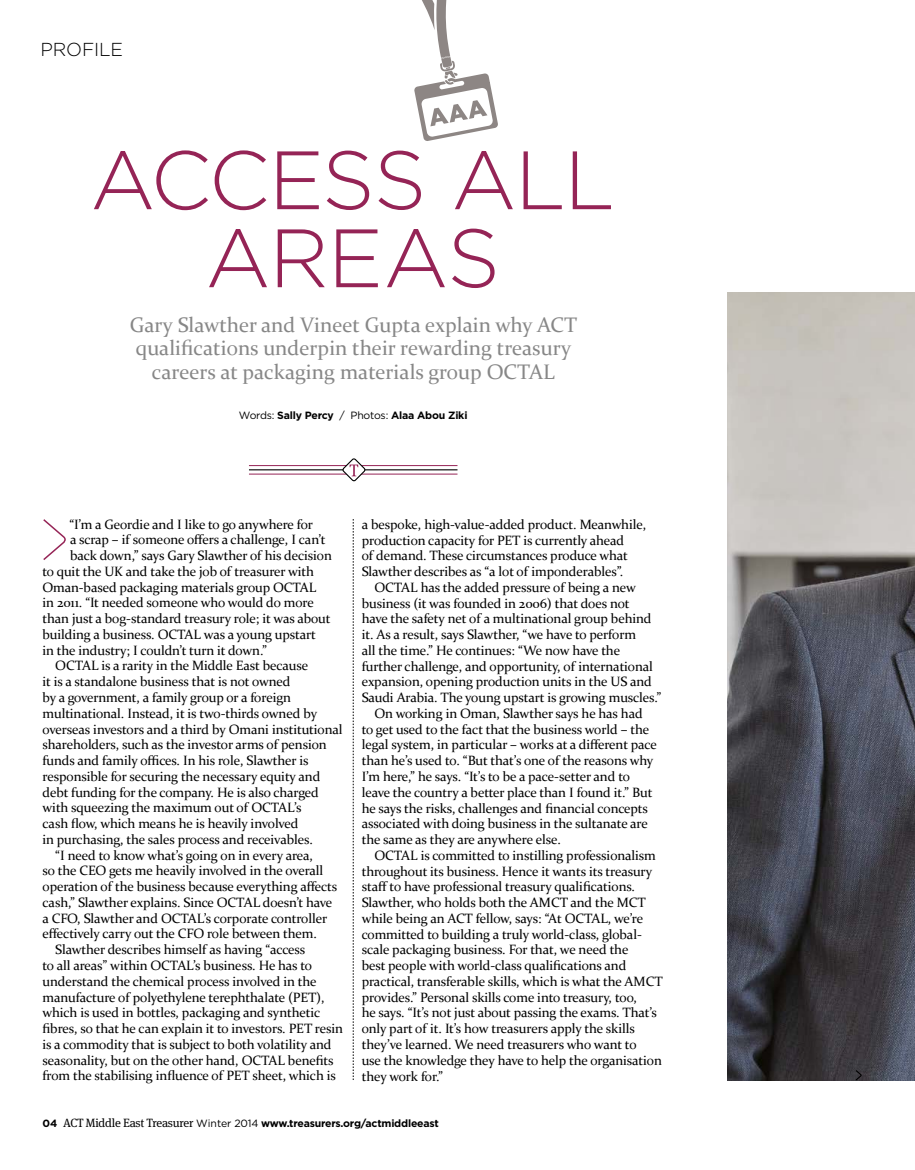
<style>
.page{position:relative;width:915px;height:1170px;background:#fff}
.page>*{position:absolute;margin:0;border:0;box-sizing:border-box;transform-origin:0 0}
.t1{font:300 82.5px/78px "Gotham";letter-spacing:-.02em;color:#952456;text-align:center}
.t2{font:21px/23.7px "Constantia";color:#878787;text-align:center}
.t3{font:300 18.75px "Gotham";letter-spacing:-.01em;color:#000}
.t4{font:13.5px/15.8px "Constantia";letter-spacing:-.01em;color:#000}
.t5{font:700 10.5px "Gotham";letter-spacing:-.02em;color:#000}
.s1{font-weight:400}
.s2{font-family:"Meta Serif";font-weight:400;font-size:12px}
</style>
<div class="page">
<img style="left:727px;top:292px;width:187px;height:788px">
<svg style="left:855px;top:1070px;width:6px;height:10px"></svg>
<hr style="left:249px;top:469px;width:208px;height:1px;background:#000">
<hr style="left:249px;top:474px;width:208px;height:1px;background:#952456">
<hr style="left:249px;top:465px;width:208px;height:1px;background:#952456">
<svg style="left:342px;top:458px;width:23px;height:24px"></svg>
<svg style="left:43px;top:519px;width:23px;height:41px"></svg>
<svg style="left:353px;top:519px;width:1px;height:561px"></svg>
<svg style="left:414px;top:0;width:84px;height:141px"></svg>
<h3 class="t3" style="left:40px;top:37px;width:84px">PROFILE</h3>
<h1 class="t1" style="left:90px;top:139px;width:526px">ACCESS ALL<br>AREAS</h1>
<h2 class="t2" style="left:130px;top:311px;width:449px">Gary Slawther and Vineet Gupta explain why ACT qualifications underpin their rewarding treasury careers at packaging materials group OCTAL</h2>
<p class="t5" style="left:239px;top:409px;width:230px"><span class="s1">Words:</span> Sally Percy <span class="s1">/ Photos:</span> Alaa Abou Ziki</p>
<p class="t4" style="left:69px;top:515px;width:245px">“I’m a Geordie and I like to go anywhere for</p>
<p class="t4" style="left:70px;top:531px;width:257px">a scrap – if someone offers a challenge, I can’t</p>
<p class="t4" style="left:70px;top:547px;width:263px">back down,” says Gary Slawther of his decision</p>
<p class="t4" style="left:43px;top:562px;width:273px">to quit the UK and take the job of treasurer with</p>
<p class="t4" style="left:43px;top:578px;width:275px">Oman-based packaging materials group OCTAL</p>
<p class="t4" style="left:43px;top:594px;width:273px">in 2011. “It needed someone who would do more</p>
<p class="t4" style="left:43px;top:610px;width:289px">than just a bog-standard treasury role; it was about</p>
<p class="t4" style="left:43px;top:626px;width:275px">building a business. OCTAL was a young upstart</p>
<p class="t4" style="left:43px;top:641px;width:226px">in the industry; I couldn’t turn it down.”</p>
<p class="t4" style="left:55px;top:657px;width:254px">OCTAL is a rarity in the Middle East because</p>
<p class="t4" style="left:43px;top:673px;width:249px">it is a standalone business that is not owned</p>
<p class="t4" style="left:43px;top:689px;width:250px">by a government, a family group or a foreign</p>
<p class="t4" style="left:43px;top:704px;width:276px">multinational. Instead, it is two-thirds owned by</p>
<p class="t4" style="left:43px;top:720px;width:301px">overseas investors and a third by Omani institutional</p>
<p class="t4" style="left:43px;top:736px;width:285px">shareholders, such as the investor arms of pension</p>
<p class="t4" style="left:43px;top:752px;width:267px">funds and family offices. In his role, Slawther is</p>
<p class="t4" style="left:43px;top:767px;width:279px">responsible for securing the necessary equity and</p>
<p class="t4" style="left:43px;top:783px;width:278px">debt funding for the company. He is also charged</p>
<p class="t4" style="left:43px;top:799px;width:260px">with squeezing the maximum out of OCTAL’s</p>
<p class="t4" style="left:43px;top:815px;width:257px">cash flow, which means he is heavily involved</p>
<p class="t4" style="left:43px;top:830px;width:272px">in purchasing, the sales process and receivables.</p>
<p class="t4" style="left:55px;top:846px;width:259px">“I need to know what’s going on in every area,</p>
<p class="t4" style="left:43px;top:862px;width:282px">so the CEO gets me heavily involved in the overall</p>
<p class="t4" style="left:43px;top:878px;width:296px">operation of the business because everything affects</p>
<p class="t4" style="left:43px;top:893px;width:291px">cash,” Slawther explains. Since OCTAL doesn’t have</p>
<p class="t4" style="left:43px;top:909px;width:286px">a CFO, Slawther and OCTAL’s corporate controller</p>
<p class="t4" style="left:43px;top:925px;width:276px">effectively carry out the CFO role between them.</p>
<p class="t4" style="left:55px;top:941px;width:251px">Slawther describes himself as having “access</p>
<p class="t4" style="left:43px;top:956px;width:271px">to all areas” within OCTAL’s business. He has to</p>
<p class="t4" style="left:43px;top:972px;width:275px">understand the chemical process involved in the</p>
<p class="t4" style="left:43px;top:988px;width:283px">manufacture of polyethylene terephthalate (PET),</p>
<p class="t4" style="left:43px;top:1004px;width:279px">which is used in bottles, packaging and synthetic</p>
<p class="t4" style="left:43px;top:1019px;width:302px">fibres, so that he can explain it to investors. PET resin</p>
<p class="t4" style="left:43px;top:1035px;width:290px">is a commodity that is subject to both volatility and</p>
<p class="t4" style="left:43px;top:1051px;width:292px">seasonality, but on the other hand, OCTAL benefits</p>
<p class="t4" style="left:43px;top:1067px;width:295px">from the stabilising influence of PET sheet, which is</p>
<p class="t4" style="left:361px;top:515px;width:286px">a bespoke, high-value-added product. Meanwhile, production capacity for PET is currently ahead<br>of demand. These circumstances produce what Slawther describes as “a lot of imponderables”.</p>
<p class="t4" style="left:374px;top:578px;width:263px">OCTAL has the added pressure of being a new</p>
<p class="t4" style="left:361px;top:594px;width:269px">business (it was founded in 2006) that does not</p>
<p class="t4" style="left:361px;top:610px;width:291px">have the safety net of a multinational group behind</p>
<p class="t4" style="left:361px;top:626px;width:276px">it. As a result, says Slawther, “we have to perform</p>
<p class="t4" style="left:361px;top:641px;width:260px">all the time.” He continues: “We now have the</p>
<p class="t4" style="left:361px;top:657px;width:293px">further challenge, and opportunity, of international</p>
<p class="t4" style="left:361px;top:673px;width:291px">expansion, opening production units in the US and</p>
<p class="t4" style="left:361px;top:689px;width:301px">Saudi Arabia. The young upstart is growing muscles.”</p>
<p class="t4" style="left:374px;top:704px;width:269px">On working in Oman, Slawther says he has had</p>
<p class="t4" style="left:361px;top:720px;width:289px">to get used to the fact that the business world – the</p>
<p class="t4" style="left:361px;top:736px;width:296px">legal system, in particular – works at a different pace</p>
<p class="t4" style="left:361px;top:752px;width:293px">than he’s used to. “But that’s one of the reasons why</p>
<p class="t4" style="left:361px;top:767px;width:270px">I’m here,” he says. “It’s to be a pace-setter and to</p>
<p class="t4" style="left:361px;top:783px;width:292px">leave the country a better place than I found it.” But</p>
<p class="t4" style="left:361px;top:799px;width:288px">he says the risks, challenges and financial concepts</p>
<p class="t4" style="left:361px;top:815px;width:287px">associated with doing business in the sultanate are</p>
<p class="t4" style="left:361px;top:830px;width:200px">the same as they are anywhere else.</p>
<p class="t4" style="left:374px;top:846px;width:283px">OCTAL is committed to instilling professionalism</p>
<p class="t4" style="left:361px;top:862px;width:292px">throughout its business. Hence it wants its treasury</p>
<p class="t4" style="left:361px;top:878px;width:275px">staff to have professional treasury qualifications.</p>
<p class="t4" style="left:361px;top:893px;width:285px">Slawther, who holds both the AMCT and the MCT</p>
<p class="t4" style="left:361px;top:909px;width:283px">while being an ACT fellow, says: “At OCTAL, we’re</p>
<p class="t4" style="left:361px;top:925px;width:281px">committed to building a truly world-class, global-</p>
<p class="t4" style="left:361px;top:941px;width:268px">scale packaging business. For that, we need the</p>
<p class="t4" style="left:361px;top:957px;width:266px">best people with world-class qualifications and</p>
<p class="t4" style="left:361px;top:972px;width:302px">practical, transferable skills, which is what the AMCT</p>
<p class="t4" style="left:361px;top:988px;width:276px">provides.” Personal skills come into treasury, too,</p>
<p class="t4" style="left:361px;top:1004px;width:297px">he says. “It’s not just about passing the exams. That’s</p>
<p class="t4" style="left:361px;top:1020px;width:274px">only part of it. It’s how treasurers apply the skills</p>
<p class="t4" style="left:361px;top:1035px;width:276px">they’ve learned. We need treasurers who want to</p>
<p class="t4" style="left:361px;top:1051px;width:301px">use the knowledge they have to help the organisation</p>
<p class="t4" style="left:361px;top:1067px;width:83px">they work for.”</p>
<p class="t5" style="left:43px;top:1116px;width:397px">04 <span class="s2">ACT Middle East Treasurer</span> <span class="s1">Winter 2014</span> www.treasurers.org/actmiddleeast</p>
</div>
